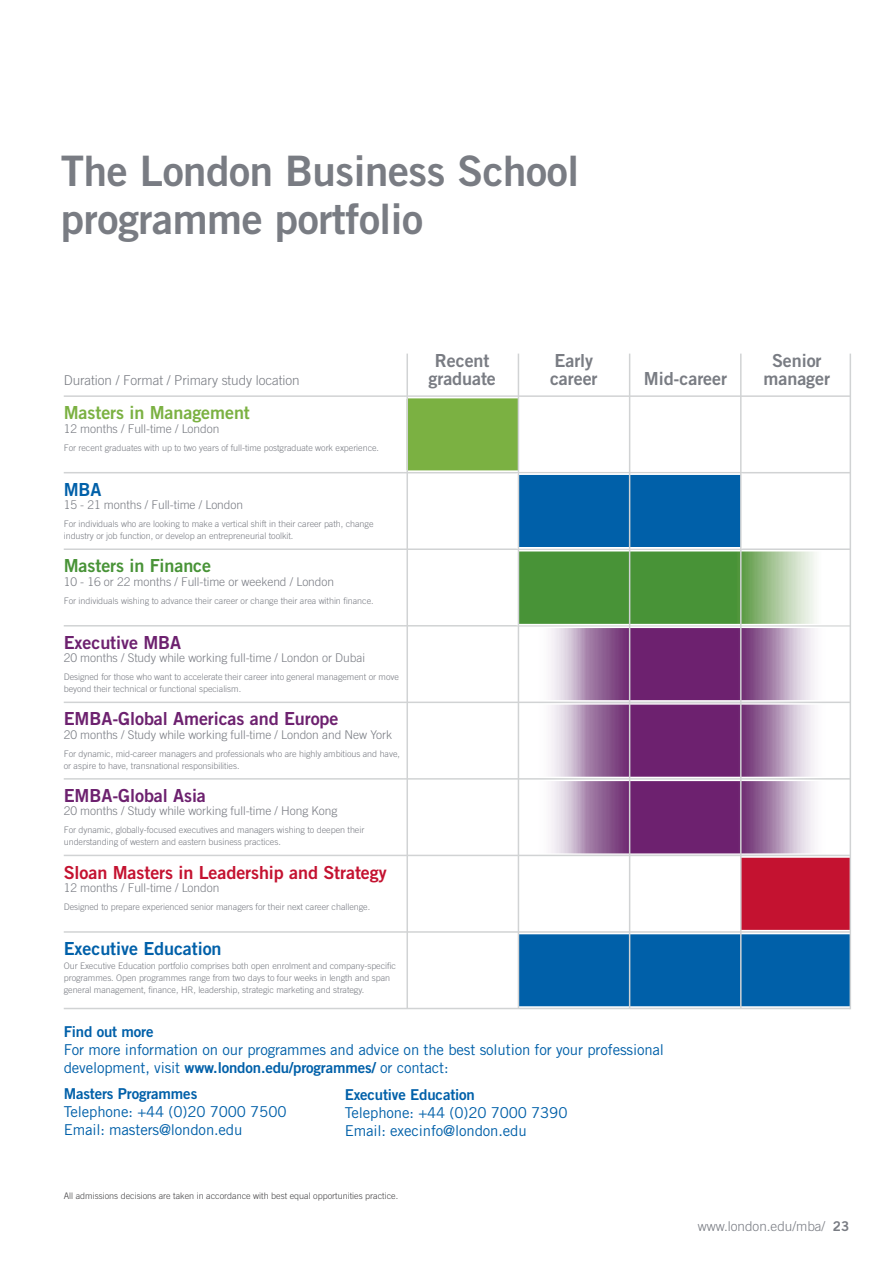
<style>
.page{position:relative;width:893px;height:1263px;background:#fff}
.page>*{position:absolute;margin:0;border:0;box-sizing:border-box;transform-origin:0 0}
.t1{font:42px/48px "Trade Gothic Bold Two";letter-spacing:-.01em;color:#797c83}
.t2{font:18px "Trade Gothic Bold Two";letter-spacing:-.005em;color:#6d216f}
.t3{font:18px/18px "Trade Gothic Bold Two";letter-spacing:-.005em;color:#797c83}
.t4{font:18px "Trade Gothic Bold Two";letter-spacing:-.005em;color:#c41230}
.t5{font:18px "Trade Gothic Bold Two";letter-spacing:-.005em;color:#0060a9}
.t6{font:18px "Trade Gothic Bold Two";letter-spacing:-.005em;color:#7bb142}
.t7{font:18px "Trade Gothic Bold Two";letter-spacing:-.005em;color:#489337}
.t8{font:15px/18px "Trade Gothic";letter-spacing:-.01em;color:#0060a9}
.t9{font:15px "Trade Gothic Bold Two";letter-spacing:-.01em;color:#0060a9}
.t10{font:300 13.5px "Trade Gothic";letter-spacing:-.005em;color:#797c83}
.t11{font:300 12px "Trade Gothic";letter-spacing:-.005em;color:#797c83}
.t12{font:300 9px/12px "Trade Gothic";letter-spacing:-.005em;color:#797c83}
.t13{font:300 9px "Trade Gothic";color:#414042}
.s1{font-family:"Trade Gothic Bold Two"}
.s2{font-family:"Trade Gothic Bold Two";font-weight:400}
</style>
<div class="page">
<svg style="left:517px;top:783px;width:297px;height:69px;background:#9f72a2"></svg>
<div style="left:514px;top:780px;width:334px;height:75px;border:2px solid #fff"></div>
<svg style="left:517px;top:706px;width:297px;height:69px;background:#9f72a2"></svg>
<div style="left:514px;top:703px;width:334px;height:75px;border:2px solid #fff"></div>
<svg style="left:517px;top:629px;width:297px;height:70px;background:#9f72a2"></svg>
<div style="left:514px;top:626px;width:334px;height:76px;border:2px solid #fff"></div>
<div style="left:739px;top:856px;width:113px;height:75px;background:#c41230;border:2px solid #fff"></div>
<div style="left:517px;top:933px;width:334px;height:75px;background:#0060a9;border:2px solid #fff"></div>
<hr style="left:64px;top:395px;width:340px;height:2px;background:#d1d3d4">
<hr style="left:404px;top:395px;width:446px;height:2px;background:#d1d3d4">
<hr style="left:64px;top:472px;width:340px;height:1px;background:#d1d3d4">
<hr style="left:404px;top:472px;width:446px;height:1px;background:#d1d3d4">
<hr style="left:64px;top:548px;width:340px;height:2px;background:#d1d3d4">
<hr style="left:404px;top:548px;width:446px;height:2px;background:#d1d3d4">
<hr style="left:64px;top:625px;width:340px;height:1px;background:#d1d3d4">
<hr style="left:404px;top:625px;width:446px;height:1px;background:#d1d3d4">
<hr style="left:64px;top:701px;width:340px;height:2px;background:#d1d3d4">
<hr style="left:404px;top:701px;width:446px;height:2px;background:#d1d3d4">
<hr style="left:64px;top:778px;width:340px;height:2px;background:#d1d3d4">
<hr style="left:404px;top:778px;width:446px;height:2px;background:#d1d3d4">
<hr style="left:64px;top:855px;width:340px;height:1px;background:#d1d3d4">
<hr style="left:404px;top:855px;width:446px;height:1px;background:#d1d3d4">
<hr style="left:64px;top:931px;width:340px;height:2px;background:#d1d3d4">
<hr style="left:404px;top:931px;width:446px;height:2px;background:#d1d3d4">
<hr style="left:64px;top:1008px;width:340px;height:1px;background:#d1d3d4">
<hr style="left:404px;top:1008px;width:446px;height:1px;background:#d1d3d4">
<div style="left:405px;top:397px;width:115px;height:75px;background:#7bb142;border:2px solid #fff"></div>
<div style="left:517px;top:473px;width:225px;height:75px;background:#0060a9;border:2px solid #fff"></div>
<svg style="left:520px;top:553px;width:295px;height:69px;background:#61a151"></svg>
<div style="left:517px;top:550px;width:334px;height:75px;border:2px solid #fff"></div>
<hr style="left:518px;top:354px;width:1px;height:654px;background:#d1d3d4">
<hr style="left:629px;top:354px;width:1px;height:654px;background:#d1d3d4">
<hr style="left:740px;top:354px;width:2px;height:654px;background:#d1d3d4">
<hr style="left:406px;top:354px;width:2px;height:655px;background:#d1d3d4">
<hr style="left:850px;top:354px;width:1px;height:655px;background:#d1d3d4">
<h1 class="t1" style="left:61px;top:146px;width:520px">The London Business School programme portfolio</h1>
<h2 class="t3" style="left:435px;top:351px;width:56px">Recent</h2>
<h3 class="t10" style="left:64px;top:372px;width:237px">Duration / Format / Primary study location</h3>
<h2 class="t3" style="left:429px;top:369px;width:69px">graduate</h2>
<h2 class="t6" style="left:64px;top:402px;width:188px">Masters in Management</h2>
<h3 class="t11" style="left:64px;top:421px;width:157px">12 months / Full-time / London</h3>
<p class="t12" style="left:64px;top:441px;width:317px">For recent graduates with up to two years of full-time postgraduate work experience.</p>
<h2 class="t5" style="left:64px;top:478px;width:39px">MBA</h2>
<h3 class="t11" style="left:64px;top:498px;width:181px">15 - 21 months / Full-time / London</h3>
<p class="t12" style="left:64px;top:518px;width:311px">For individuals who are looking to make a vertical shift in their career path, change industry or job function, or develop an entrepreneurial toolkit.</p>
<h2 class="t7" style="left:64px;top:555px;width:149px">Masters in Finance</h2>
<h3 class="t11" style="left:64px;top:574px;width:272px">10 - 16 or 22 months / Full-time or weekend / London</h3>
<p class="t12" style="left:64px;top:594px;width:311px">For individuals wishing to advance their career or change their area within finance.</p>
<h2 class="t2" style="left:64px;top:631px;width:119px">Executive MBA</h2>
<h3 class="t11" style="left:64px;top:651px;width:303px">20 months / Study while working full-time / London or Dubai</h3>
<p class="t12" style="left:64px;top:671px;width:337px">Designed for those who want to accelerate their career into general management or move beyond their technical or functional specialism.</p>
<h2 class="t2" style="left:64px;top:708px;width:276px">EMBA-Global Americas and Europe</h2>
<h3 class="t11" style="left:64px;top:727px;width:330px">20 months / Study while working full-time / London and New York</h3>
<p class="t12" style="left:64px;top:748px;width:338px">For dynamic, mid-career managers and professionals who are highly ambitious and have, or aspire to have, transnational responsibilities.</p>
<h2 class="t2" style="left:64px;top:784px;width:144px">EMBA-Global Asia</h2>
<h3 class="t11" style="left:64px;top:804px;width:275px">20 months / Study while working full-time / Hong Kong</h3>
<p class="t12" style="left:64px;top:824px;width:302px">For dynamic, globally-focused executives and managers wishing to deepen their understanding of western and eastern business practices.</p>
<h2 class="t4" style="left:64px;top:861px;width:324px">Sloan Masters in Leadership and Strategy</h2>
<h3 class="t11" style="left:64px;top:881px;width:157px">12 months / Full-time / London</h3>
<p class="t12" style="left:64px;top:901px;width:308px">Designed to prepare experienced senior managers for their next career challenge.</p>
<h2 class="t5" style="left:64px;top:937px;width:159px">Executive Education</h2>
<p class="t12" style="left:64px;top:959px;width:334px">Our Executive Education portfolio comprises both open enrolment and company-specific programmes. Open programmes range from two days to four weeks in length and span general management, finance, HR, leadership, strategic marketing and strategy.</p>
<h2 class="t3" style="left:550px;top:351px;width:49px">Early career</h2>
<h2 class="t3" style="left:644px;top:369px;width:85px">Mid-career</h2>
<h3 class="t9" style="left:64px;top:1022px;width:91px">Find out more</h3>
<h3 class="t8" style="left:64px;top:1040px;width:602px">For more information on our programmes and advice on the best solution for your professional development, visit <span class="s1">www.london.edu/programmes/</span> or contact:</h3>
<h3 class="t9" style="left:64px;top:1085px;width:135px">Masters Programmes</h3>
<h3 class="t8" style="left:64px;top:1103px;width:224px">Telephone: +44 (0)20 7000 7500<br>Email: masters@london.edu</h3>
<h3 class="t9" style="left:345px;top:1085px;width:132px">Executive Education</h3>
<h3 class="t8" style="left:345px;top:1103px;width:224px">Telephone: +44 (0)20 7000 7390<br>Email: execinfo@london.edu</h3>
<p class="t13" style="left:64px;top:1191px;width:336px">All admissions decisions are taken in accordance with best equal opportunities practice.</p>
<h2 class="t3" style="left:764px;top:351px;width:68px;text-align:center">Senior manager</h2>
<h3 class="t10" style="left:698px;top:1218px;width:153px">www.london.edu/mba/ <span class="s2">23</span></h3>
</div>
